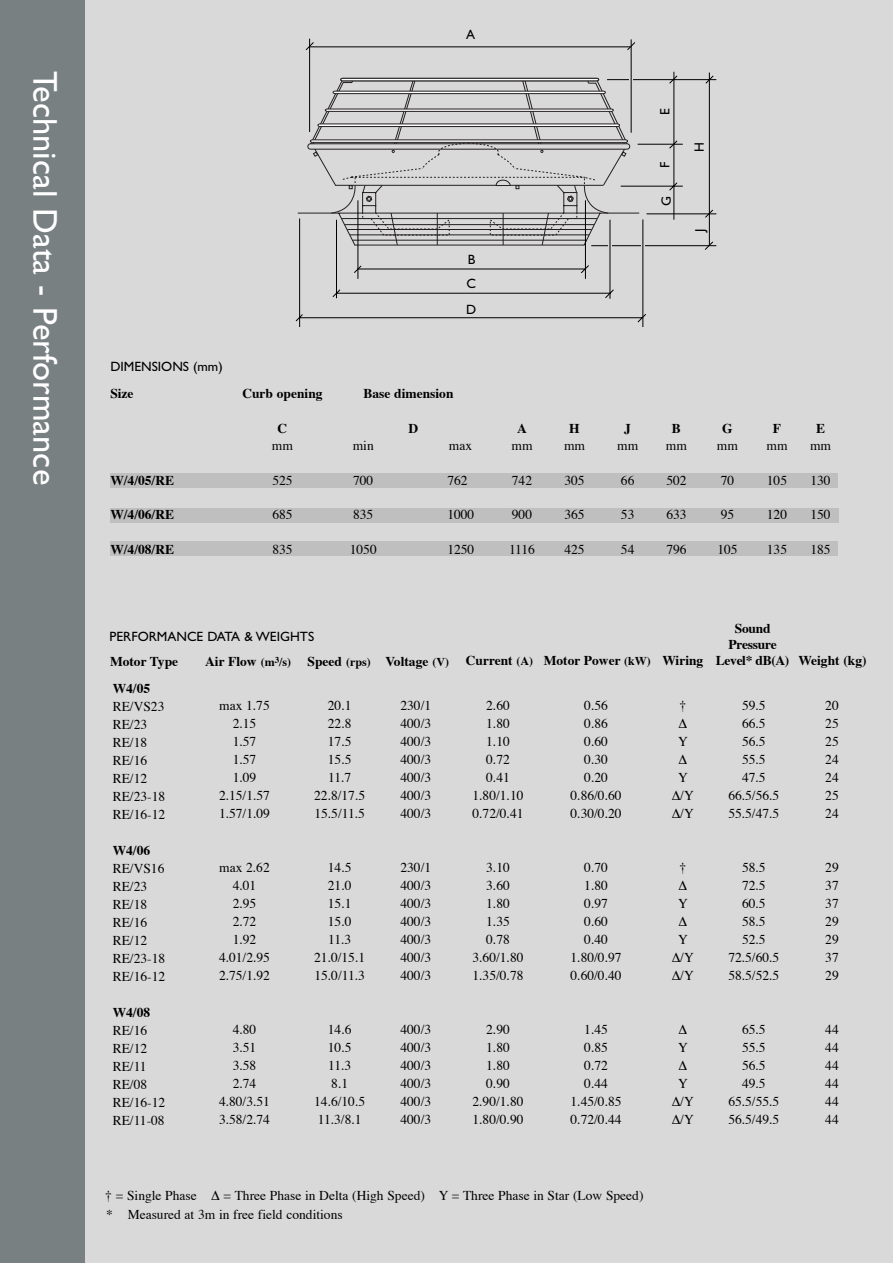
<style>
.page{position:relative;width:893px;height:1263px;background:#fff}
.page>*{position:absolute;margin:0;border:0;box-sizing:border-box;transform-origin:0 0}
.t1{font:34.5px "Gill Sans";color:#fff}
.t2{font:13.5px/18px "Times";color:#000;text-align:center}
.t3{font:700 13.5px/16.2px "Times";color:#000;text-align:center}
.t4{font:13.5px "Gill Sans";color:#000}
.s1{font-size:12px}
</style>
<div class="page">
<div style="left:74px;top:1px;width:819px;height:1262px;background:#d9d9d9"></div>
<div style="left:0;top:1px;width:85px;height:1262px;background:#798082"></div>
<hr style="left:309px;top:39px;width:1px;height:93px;background:#000">
<hr style="left:309px;top:47px;width:322px;height:1px;background:#000">
<hr style="left:299px;top:218px;width:1px;height:109px;background:#000">
<svg style="left:295px;top:314px;width:351px;height:9px"></svg>
<hr style="left:336px;top:220px;width:1px;height:78px;background:#000">
<svg style="left:332px;top:289px;width:282px;height:9px"></svg>
<hr style="left:358px;top:200px;width:1px;height:79px;background:#000">
<hr style="left:585px;top:200px;width:1px;height:79px;background:#000">
<svg style="left:354px;top:265px;width:235px;height:8px"></svg>
<hr style="left:591px;top:245px;width:125px;height:1px;background:#000">
<hr style="left:646px;top:214px;width:70px;height:1px;background:#000">
<hr style="left:607px;top:79px;width:109px;height:1px;background:#000">
<hr style="left:709px;top:73px;width:1px;height:172px;background:#000">
<hr style="left:674px;top:72px;width:1px;height:148px;background:#000">
<svg style="left:627px;top:42px;width:8px;height:8px"></svg>
<svg style="left:305px;top:42px;width:9px;height:8px"></svg>
<hr style="left:631px;top:39px;width:1px;height:94px;background:#000">
<svg style="left:298px;top:75px;width:416px;height:175px"></svg>
<hr style="left:643px;top:219px;width:1px;height:108px;background:#000">
<hr style="left:610px;top:220px;width:1px;height:79px;background:#000">
<div style="left:110px;top:473px;width:728px;height:15px;background:#bfbfbf"></div>
<div style="left:110px;top:508px;width:729px;height:15px;background:#bfbfbf"></div>
<div style="left:110px;top:541px;width:728px;height:15px;background:#bfbfbf"></div>
<h1 class="t1" style="left:57px;top:71px;width:416px;rotate:90deg">Technical Data - Performance</h1>
<p class="t4" style="left:466px;top:30px;width:11px">A</p>
<p class="t4" style="left:110px;top:362px;width:114px">DIMENSIONS (mm)</p>
<p class="t3" style="left:110px;top:387px;width:25px">Size</p>
<p class="t3" style="left:110px;top:473px;width:65px">W/4/05/RE</p>
<p class="t3" style="left:110px;top:507px;width:65px">W/4/06/RE</p>
<p class="t3" style="left:110px;top:542px;width:65px">W/4/08/RE</p>
<p class="t4" style="left:468px;top:255px;width:9px">B</p>
<p class="t4" style="left:466px;top:278px;width:11px">C</p>
<p class="t4" style="left:466px;top:305px;width:12px">D</p>
<p class="t4" style="left:660px;top:115px;width:8px;rotate:-90deg">E</p>
<p class="t4" style="left:660px;top:168px;width:8px;rotate:-90deg">F</p>
<p class="t4" style="left:662px;top:206px;width:11px;rotate:-90deg">G</p>
<p class="t4" style="left:695px;top:152px;width:11px;rotate:-90deg">H</p>
<p class="t4" style="left:695px;top:232px;width:5px;rotate:-90deg">J</p>
<p class="t3" style="left:242px;top:387px;width:82px">Curb opening</p>
<p class="t3" style="left:364px;top:387px;width:91px">Base dimension</p>
<p class="t3" style="left:278px;top:421px;width:11px">C</p>
<p class="t3" style="left:408px;top:421px;width:11px">D</p>
<p class="t3" style="left:517px;top:421px;width:11px">A</p>
<p class="t3" style="left:569px;top:421px;width:12px">H</p>
<p class="t3" style="left:624px;top:421px;width:8px">J</p>
<p class="t3" style="left:672px;top:421px;width:11px">B</p>
<p class="t3" style="left:722px;top:421px;width:12px">G</p>
<p class="t3" style="left:773px;top:421px;width:10px">F</p>
<p class="t3" style="left:816px;top:421px;width:11px">E</p>
<p class="t2" style="left:272px;top:438px;width:23px">mm</p>
<p class="t2" style="left:353px;top:438px;width:23px">min</p>
<p class="t2" style="left:449px;top:438px;width:25px">max</p>
<p class="t2" style="left:511px;top:438px;width:23px">mm</p>
<p class="t2" style="left:564px;top:438px;width:23px">mm</p>
<p class="t2" style="left:617px;top:438px;width:23px">mm</p>
<p class="t2" style="left:666px;top:438px;width:23px">mm</p>
<p class="t2" style="left:717px;top:438px;width:23px">mm</p>
<p class="t2" style="left:766px;top:438px;width:23px">mm</p>
<p class="t2" style="left:810px;top:438px;width:23px">mm</p>
<p class="t2" style="left:272px;top:472px;width:22px">525</p>
<p class="t2" style="left:353px;top:472px;width:22px">700</p>
<p class="t2" style="left:447px;top:472px;width:22px">762</p>
<p class="t2" style="left:512px;top:472px;width:22px">742</p>
<p class="t2" style="left:564px;top:472px;width:22px">305</p>
<p class="t2" style="left:621px;top:472px;width:15px">66</p>
<p class="t2" style="left:666px;top:472px;width:22px">502</p>
<p class="t2" style="left:721px;top:472px;width:15px">70</p>
<p class="t2" style="left:767px;top:472px;width:22px">105</p>
<p class="t2" style="left:810px;top:472px;width:22px">130</p>
<p class="t2" style="left:272px;top:507px;width:22px">685</p>
<p class="t2" style="left:353px;top:507px;width:22px">835</p>
<p class="t2" style="left:447px;top:507px;width:28px">1000</p>
<p class="t2" style="left:512px;top:507px;width:22px">900</p>
<p class="t2" style="left:564px;top:507px;width:22px">365</p>
<p class="t2" style="left:621px;top:507px;width:15px">53</p>
<p class="t2" style="left:666px;top:507px;width:22px">633</p>
<p class="t2" style="left:721px;top:507px;width:15px">95</p>
<p class="t2" style="left:767px;top:507px;width:22px">120</p>
<p class="t2" style="left:810px;top:507px;width:22px">150</p>
<p class="t2" style="left:272px;top:541px;width:22px">835</p>
<p class="t2" style="left:350px;top:541px;width:28px">1050</p>
<p class="t2" style="left:447px;top:541px;width:28px">1250</p>
<p class="t2" style="left:509px;top:541px;width:28px">1116</p>
<p class="t2" style="left:564px;top:541px;width:22px">425</p>
<p class="t2" style="left:621px;top:541px;width:15px">54</p>
<p class="t2" style="left:666px;top:541px;width:22px">796</p>
<p class="t2" style="left:717px;top:541px;width:22px">105</p>
<p class="t2" style="left:767px;top:541px;width:22px">135</p>
<p class="t2" style="left:810px;top:541px;width:22px">185</p>
<p class="t3" style="left:716px;top:621px;width:75px">Sound<br>Pressure<br>Level* dB(A)</p>
<p class="t4" style="left:110px;top:631px;width:206px">PERFORMANCE DATA &amp; WEIGHTS</p>
<p class="t3" style="left:110px;top:654px;width:70px">Motor Type</p>
<p class="t3" style="left:205px;top:654px;width:500px">Air Flow <span class="s1">(m</span><sup>3</sup><span class="s1">/s)</span> Speed <span class="s1">(rps)</span> Voltage <span class="s1">(V)</span> Current <span class="s1">(A)</span> Motor Power <span class="s1">(kW)</span> Wiring</p>
<p class="t3" style="left:798px;top:654px;width:70px">Weight (kg)</p>
<p class="t3" style="left:113px;top:681px;width:39px">W4/05</p>
<p class="t2" style="left:113px;top:698px;width:54px;text-align:left">RE/VS23<br>RE/23<br>RE/18<br>RE/16<br>RE/12<br>RE/23-18<br>RE/16-12</p>
<p class="t3" style="left:113px;top:843px;width:39px">W4/06</p>
<p class="t2" style="left:113px;top:860px;width:54px;text-align:left">RE/VS16<br>RE/23<br>RE/18<br>RE/16<br>RE/12<br>RE/23-18<br>RE/16-12</p>
<p class="t3" style="left:113px;top:1005px;width:39px">W4/08</p>
<p class="t2" style="left:113px;top:1022px;width:54px;text-align:left">RE/16<br>RE/12<br>RE/11<br>RE/08<br>RE/16-12<br>RE/11-08</p>
<p class="t2" style="left:219px;top:698px;width:53px">max 1.75<br>2.15<br>1.57<br>1.57<br>1.09<br>2.15/1.57<br>1.57/1.09</p>
<p class="t2" style="left:219px;top:860px;width:53px">max 2.62<br>4.01<br>2.95<br>2.72<br>1.92<br>4.01/2.95<br>2.75/1.92</p>
<p class="t2" style="left:219px;top:1022px;width:53px">4.80<br>3.51<br>3.58<br>2.74<br>4.80/3.51<br>3.58/2.74</p>
<p class="t2" style="left:314px;top:698px;width:53px">20.1<br>22.8<br>17.5<br>15.5<br>11.7<br>22.8/17.5<br>15.5/11.5</p>
<p class="t2" style="left:314px;top:860px;width:53px">14.5<br>21.0<br>15.1<br>15.0<br>11.3<br>21.0/15.1<br>15.0/11.3</p>
<p class="t2" style="left:314px;top:1022px;width:53px">14.6<br>10.5<br>11.3<br>8.1<br>14.6/10.5<br>11.3/8.1</p>
<p class="t2" style="left:400px;top:698px;width:32px;text-align:justify">230/1<br>400/3<br>400/3<br>400/3<br>400/3<br>400/3<br>400/3</p>
<p class="t2" style="left:400px;top:860px;width:32px;text-align:justify">230/1<br>400/3<br>400/3<br>400/3<br>400/3<br>400/3<br>400/3</p>
<p class="t2" style="left:400px;top:1022px;width:32px;text-align:justify">400/3<br>400/3<br>400/3<br>400/3<br>400/3<br>400/3</p>
<p class="t2" style="left:472px;top:698px;width:53px">2.60<br>1.80<br>1.10<br>0.72<br>0.41<br>1.80/1.10<br>0.72/0.41</p>
<p class="t2" style="left:472px;top:860px;width:53px">3.10<br>3.60<br>1.80<br>1.35<br>0.78<br>3.60/1.80<br>1.35/0.78</p>
<p class="t2" style="left:472px;top:1022px;width:53px">2.90<br>1.80<br>1.80<br>0.90<br>2.90/1.80<br>1.80/0.90</p>
<p class="t2" style="left:571px;top:698px;width:53px">0.56<br>0.86<br>0.60<br>0.30<br>0.20<br>0.86/0.60<br>0.30/0.20</p>
<p class="t2" style="left:571px;top:860px;width:53px">0.70<br>1.80<br>0.97<br>0.60<br>0.40<br>1.80/0.97<br>0.60/0.40</p>
<p class="t2" style="left:571px;top:1022px;width:53px">1.45<br>0.85<br>0.72<br>0.44<br>1.45/0.85<br>0.72/0.44</p>
<p class="t2" style="left:105px;top:1187px;width:540px">† = Single Phase Δ = Three Phase in Delta (High Speed) Y = Three Phase in Star (Low Speed)</p>
<p class="t2" style="left:106px;top:1206px;width:238px">* Measured at 3m in free field conditions</p>
<p class="t2" style="left:672px;top:698px;width:23px">†<br>Δ<br>Y<br>Δ<br>Y<br>Δ/Y<br>Δ/Y</p>
<p class="t2" style="left:672px;top:860px;width:23px">†<br>Δ<br>Y<br>Δ<br>Y<br>Δ/Y<br>Δ/Y</p>
<p class="t2" style="left:672px;top:1022px;width:23px">Δ<br>Y<br>Δ<br>Y<br>Δ/Y<br>Δ/Y</p>
<p class="t2" style="left:728px;top:698px;width:53px">59.5<br>66.5<br>56.5<br>55.5<br>47.5<br>66.5/56.5<br>55.5/47.5</p>
<p class="t2" style="left:728px;top:860px;width:53px">58.5<br>72.5<br>60.5<br>58.5<br>52.5<br>72.5/60.5<br>58.5/52.5</p>
<p class="t2" style="left:728px;top:1022px;width:53px">65.5<br>55.5<br>56.5<br>49.5<br>65.5/55.5<br>56.5/49.5</p>
<p class="t2" style="left:825px;top:698px;width:15px;text-align:justify">20<br>25<br>25<br>24<br>24<br>25<br>24</p>
<p class="t2" style="left:825px;top:860px;width:15px;text-align:justify">29<br>37<br>37<br>29<br>29<br>37<br>29</p>
<p class="t2" style="left:825px;top:1022px;width:15px;text-align:justify">44<br>44<br>44<br>44<br>44<br>44</p>
</div>
